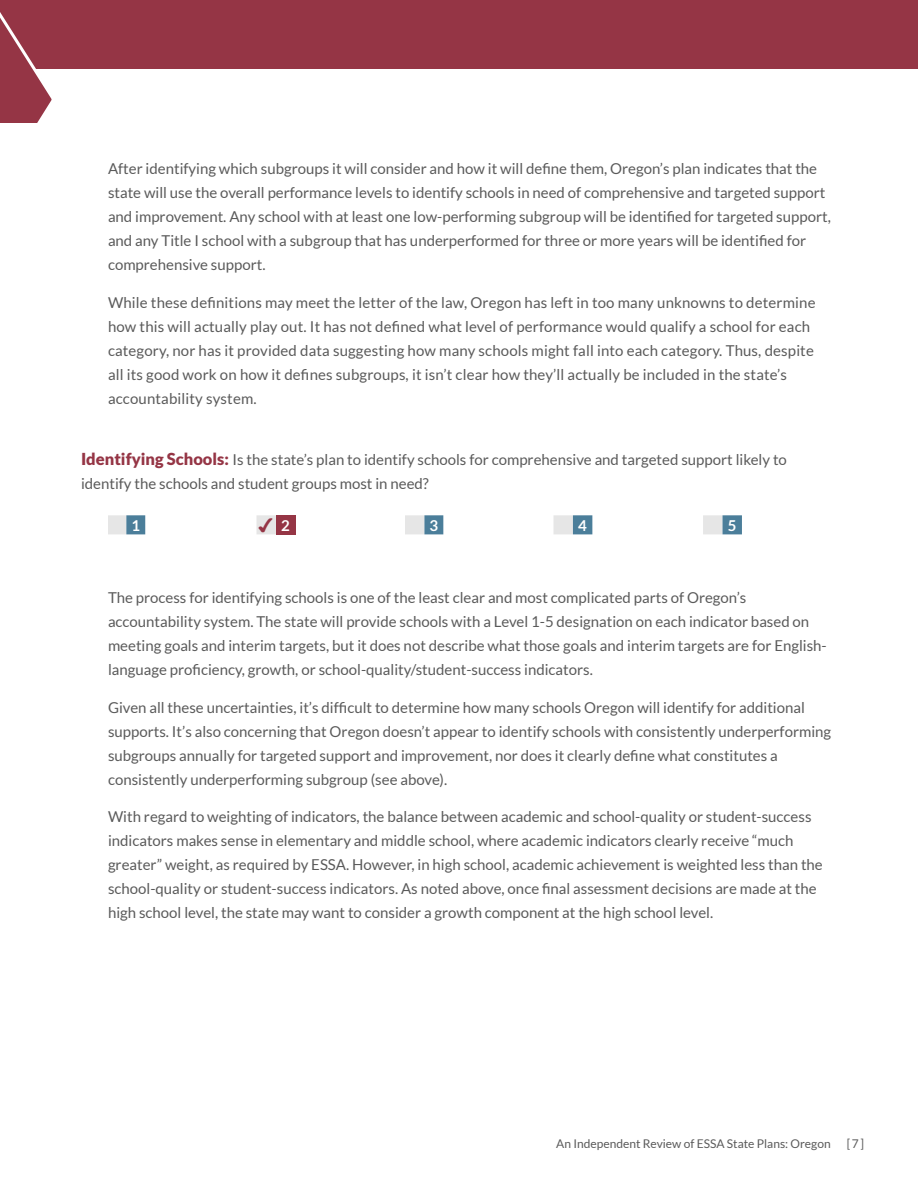
<style>
.page{position:relative;width:918px;height:1188px;background:#fff}
.page>*{position:absolute;margin:0;border:0;box-sizing:border-box;transform-origin:0 0}
.t1{font:18px "Monotype Sorts";color:#953545}
.BodyIndent{font:15px/24px "Lato";color:#5a5a5a}
.question{font:15px/24px "Lato";color:#5a5a5a}
.Header_1{font:700 15px "Lato";color:#fff}
.t2{font:12px "Lato";color:#5a5a5a}
.s1{font-weight:900;font-size:16.5px;color:#953545}
</style>
<div class="page">
<div style="left:56px;top:0;width:862px;height:69px;background:#953545"></div>
<svg style="left:0;top:0;width:56px;height:123px;background:#a24e5c"></svg>
<svg style="left:108px;top:515px;width:634px;height:19px"></svg>
<div style="left:276px;top:515px;width:19px;height:19px;background:#953545"></div>
<p class="BodyIndent" style="left:108px;top:157px;width:724px">After identifying which subgroups it will consider and how it will define them, Oregon’s plan indicates that the state will use the overall performance levels to identify schools in need of comprehensive and targeted support and improvement. Any school with at least one low-performing subgroup will be identified for targeted support, and any Title I school with a subgroup that has underperformed for three or more years will be identified for comprehensive support.</p>
<p class="BodyIndent" style="left:108px;top:290px;width:709px">While these definitions may meet the letter of the law, Oregon has left in too many unknowns to determine how this will actually play out. It has not defined what level of performance would qualify a school for each category, nor has it provided data suggesting how many schools might fall into each category. Thus, despite all its good work on how it defines subgroups, it isn’t clear how they’ll actually be included in the state’s accountability system.</p>
<p class="question" style="left:81px;top:448px;width:707px"><span class="s1">Identifying Schools:</span> Is the state’s plan to identify schools for comprehensive and targeted support likely to identify the schools and student groups most in need?</p>
<p class="Header_1" style="left:131px;top:517px;width:10px">1</p>
<p class="t1" style="left:258px;top:518px;width:18px">4</p>
<p class="Header_1" style="left:281px;top:517px;width:10px">2</p>
<p class="Header_1" style="left:430px;top:517px;width:10px">3</p>
<p class="Header_1" style="left:578px;top:517px;width:10px">4</p>
<p class="Header_1" style="left:728px;top:517px;width:10px">5</p>
<p class="BodyIndent" style="left:108px;top:586px;width:720px">The process for identifying schools is one of the least clear and most complicated parts of Oregon’s accountability system. The state will provide schools with a Level 1-5 designation on each indicator based on meeting goals and interim targets, but it does not describe what those goals and interim targets are for English&shy;language proficiency, growth, or school-quality/student-success indicators.</p>
<p class="BodyIndent" style="left:108px;top:695px;width:725px">Given all these uncertainties, it’s difficult to determine how many schools Oregon will identify for additional supports. It’s also concerning that Oregon doesn’t appear to identify schools with consistently underperforming subgroups annually for targeted support and improvement, nor does it clearly define what constitutes a consistently underperforming subgroup (see above).</p>
<p class="BodyIndent" style="left:108px;top:805px;width:716px">With regard to weighting of indicators, the balance between academic and school-quality or student-success indicators makes sense in elementary and middle school, where academic indicators clearly receive “much greater” weight, as required by ESSA. However, in high school, academic achievement is weighted less than the school-quality or student-success indicators. As noted above, once final assessment decisions are made at the high school level, the state may want to consider a growth component at the high school level.</p>
<p class="t2" style="left:556px;top:1136px;width:276px">An Independent Review of ESSA State Plans: Oregon</p>
<p class="t2" style="left:847px;top:1136px;width:19px">[7]</p>
</div>
